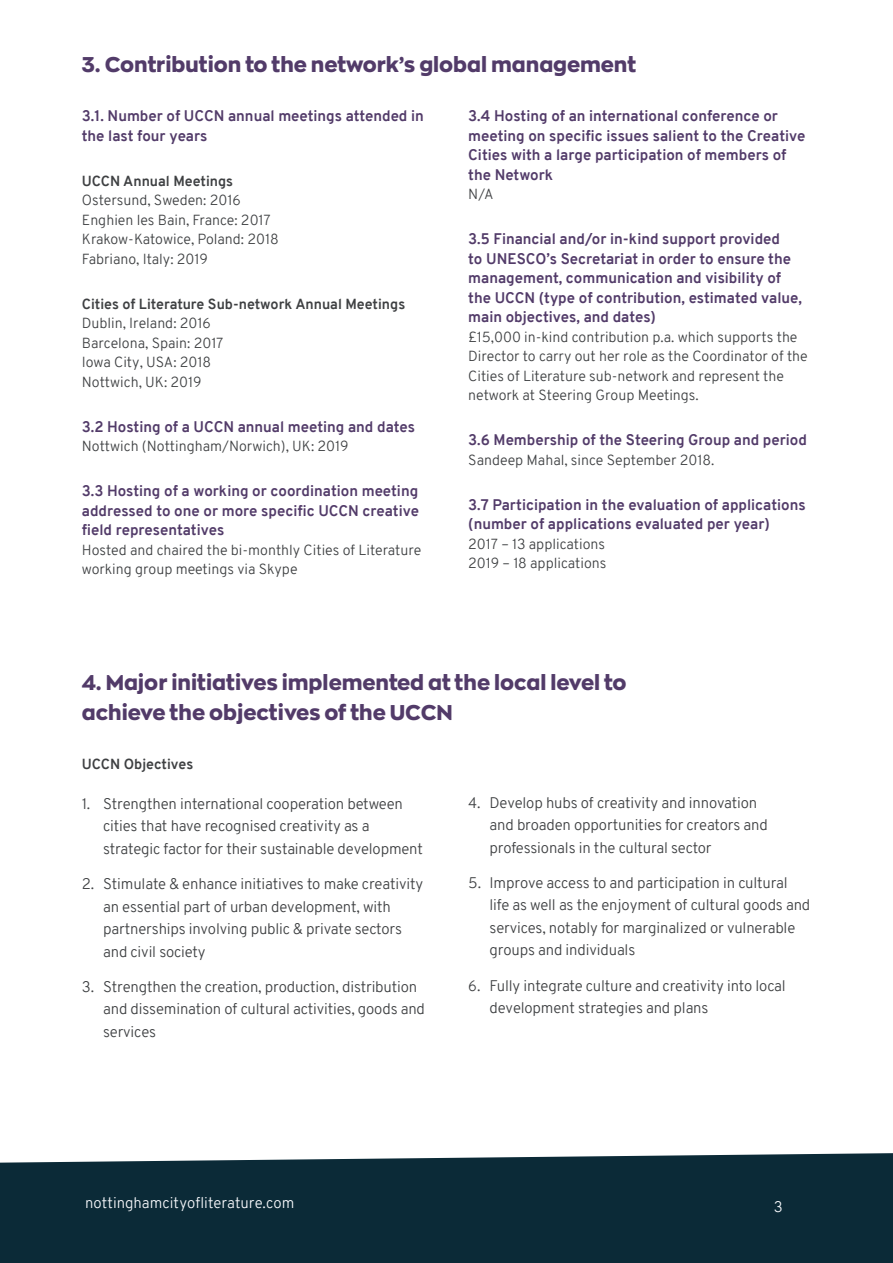
<style>
.page{position:relative;width:893px;height:1263px;background:#fff}
.page>*{position:absolute;margin:0;border:0;box-sizing:border-box;transform-origin:0 0}
.Heading_1{font:800 21px/30px "Zona Pro";color:#523b69}
.t1{font:300 15px/22.5px "Overpass";letter-spacing:-.01em;color:#3e4042}
.Numbered_H2{font:700 15px/19.5px "Overpass";color:#523b69}
.t2{font:300 15px "Overpass";color:#f5f7fa}
.Numbered_H2-2{font:300 14.25px/19.5px "Overpass";color:#3e4042}
.Heading_2{font:300 14.25px/19.5px "Overpass";color:#3e4042}
.Heading_2-2{font:700 14.25px "Overpass";color:#3e4042}
.s1{font-weight:700}
</style>
<div class="page">
<div style="left:0;top:1153px;width:893px;height:110px;background:#0b2a37"></div>
<p class="Heading_1" style="left:82px;top:49px;width:556px">3. Contribution to the network’s global management</p>
<p class="Numbered_H2" style="left:82px;top:106px;width:344px">3.1. Number of UCCN annual meetings attended in the last four years</p>
<p class="Heading_2" style="left:82px;top:171px;width:198px"><span class="s1">UCCN Annual Meetings<br></span>Ostersund, Sweden: 2016<br>Enghien les Bain, France: 2017<br>Krakow-Katowice, Poland: 2018<br>Fabriano, Italy: 2019</p>
<p class="Heading_2" style="left:82px;top:294px;width:325px"><span class="s1">Cities of Literature Sub-network Annual Meetings<br></span>Dublin, Ireland: 2016<br>Barcelona, Spain: 2017<br>Iowa City, USA: 2018<br>Nottwich, UK: 2019</p>
<p class="Numbered_H2" style="left:82px;top:417px;width:335px">3.2 Hosting of a UCCN annual meeting and dates</p>
<p class="Numbered_H2-2" style="left:82px;top:437px;width:268px">Nottwich (Nottingham/Norwich), UK: 2019</p>
<p class="Numbered_H2" style="left:82px;top:481px;width:339px;text-align:justify">3.3 Hosting of a working or coordination meeting addressed to one or more specific UCCN creative field representatives</p>
<p class="Numbered_H2-2" style="left:82px;top:540px;width:341px">Hosted and chaired the bi-monthly Cities of Literature working group meetings via Skype</p>
<p class="Numbered_H2" style="left:468px;top:106px;width:339px">3.4 Hosting of an international conference or meeting on specific issues salient to the Creative Cities with a large participation of members of the Network</p>
<p class="Numbered_H2-2" style="left:468px;top:185px;width:27px">N/A</p>
<p class="Numbered_H2" style="left:468px;top:229px;width:335px">3.5 Financial and/or in-kind support provided<br>to UNESCO’s Secretariat in order to ensure the management, communication and visibility of the UCCN (type of contribution, estimated value, main objectives, and dates)</p>
<p class="Numbered_H2-2" style="left:468px;top:327px;width:341px">£15,000 in-kind contribution p.a. which supports the Director to carry out her role as the Coordinator of the Cities of Literature sub-network and represent the network at Steering Group Meetings.</p>
<p class="Numbered_H2" style="left:468px;top:430px;width:340px">3.6 Membership of the Steering Group and period</p>
<p class="Numbered_H2-2" style="left:468px;top:450px;width:247px">Sandeep Mahal, since September 2018.</p>
<p class="Numbered_H2" style="left:468px;top:495px;width:339px">3.7 Participation in the evaluation of applications (number of applications evaluated per year)</p>
<p class="Numbered_H2-2" style="left:468px;top:534px;width:140px">2017 – 13 applications<br>2019 – 18 applications</p>
<p class="Heading_1" style="left:82px;top:667px;width:546px">4. Major initiatives implemented at the local level to achieve the objectives of the UCCN</p>
<p class="Heading_2-2" style="left:82px;top:754px;width:113px">UCCN Objectives</p>
<p class="t1" style="left:103px;top:792px;width:321px;text-indent:-21px">1. Strengthen international cooperation between cities that have recognised creativity as a strategic factor for their sustainable development</p>
<p class="t1" style="left:103px;top:873px;width:322px;text-indent:-21px">2. Stimulate &amp; enhance initiatives to make creativity an essential part of urban development, with partnerships involving public &amp; private sectors and civil society</p>
<p class="t1" style="left:103px;top:975px;width:323px;text-indent:-21px">3. Strengthen the creation, production, distribution and dissemination of cultural activities, goods and services</p>
<p class="t1" style="left:490px;top:791px;width:280px;text-indent:-21px">4. Develop hubs of creativity and innovation and broaden opportunities for creators and professionals in the cultural sector</p>
<p class="t1" style="left:490px;top:871px;width:322px;text-indent:-21px">5. Improve access to and participation in cultural life as well as the enjoyment of cultural goods and services, notably for marginalized or vulnerable groups and individuals</p>
<p class="t1" style="left:490px;top:974px;width:298px;text-indent:-21px">6. Fully integrate culture and creativity into local development strategies and plans</p>
<p class="t2" style="left:85px;top:1191px;width:211px">nottinghamcityofliterature.com</p>
<p class="t2" style="left:774px;top:1196px;width:10px">3</p>
</div>
